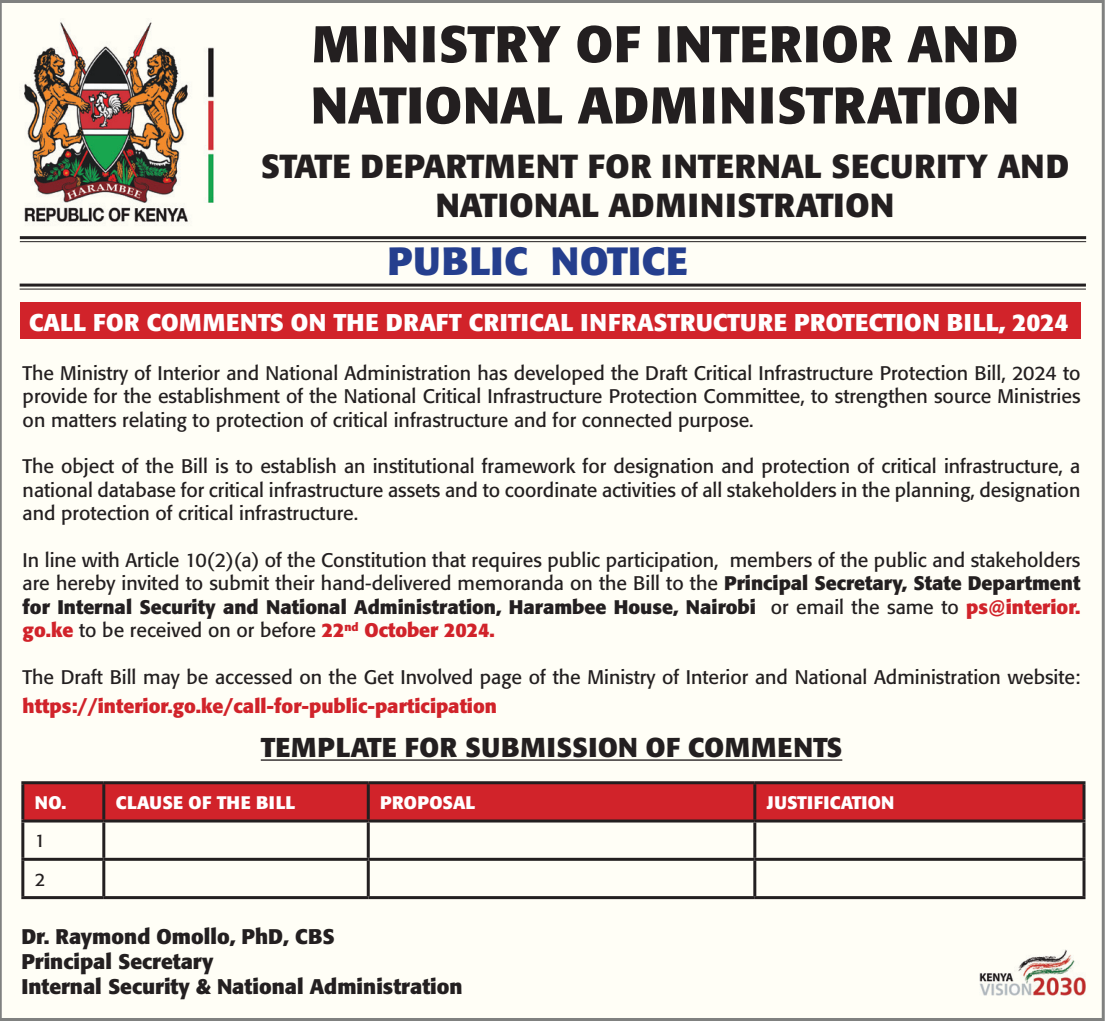
<style>
.page{position:relative;width:1106px;height:1021px;background:#fff}
.page>*{position:absolute;margin:0;border:0;box-sizing:border-box;transform-origin:0 0}
.t1{font:700 51px/61.2px "Formata";letter-spacing:.02em;color:#231f20}
.t2{font:700 39px "Formata";letter-spacing:.02em;color:#253f8e}
.t3{font:700 33px/39.6px "Formata";color:#231f20;text-align:center}
.t4{font:700 27px "Formata";letter-spacing:.02em;color:#231f20}
.t5{font:700 24px "Formata";letter-spacing:.01em;color:#fff}
.t6{font:700 21px/25.2px "Formata";color:#231f20}
.t7{font:19.5px/23.4px "Formata";color:#231f20;text-align:justify}
.t8{font:700 19.5px "Formata";color:#d1232a}
.t9{font:700 18px "Formata";letter-spacing:.02em;color:#fff}
.t10{font:700 18px "Formata";color:#fff}
.t11{font:18px/38.4px "Formata";color:#231f20}
.s1{font-weight:700}
.s2{font-weight:700;color:#d1232a}
</style>
<div class="page">
<div style="left:0;top:0;width:1104px;height:1020px;background:#fffef6"></div>
<img style="left:979px;top:949px;width:106px;height:47px">
<img style="left:20px;top:19px;width:200px;height:209px">
<div style="left:20px;top:303px;width:1060px;height:36px;background:#d1232a"></div>
<hr style="left:20px;top:236px;width:1066px;height:3px;background:#231f20">
<hr style="left:20px;top:241px;width:1066px;height:1px;background:#231f20">
<hr style="left:261px;top:759px;width:581px;height:1px;background:#231f20">
<div style="left:24px;top:784px;width:1058px;height:35px;background:#d1232a"></div>
<hr style="left:21px;top:781px;width:83px;height:3px;background:#231f20">
<hr style="left:21px;top:784px;width:3px;height:35px;background:#231f20">
<hr style="left:104px;top:781px;width:264px;height:3px;background:#231f20">
<hr style="left:102px;top:784px;width:3px;height:35px;background:#231f20">
<hr style="left:368px;top:781px;width:387px;height:3px;background:#231f20">
<hr style="left:367px;top:784px;width:3px;height:35px;background:#231f20">
<hr style="left:754px;top:781px;width:331px;height:3px;background:#231f20">
<hr style="left:753px;top:784px;width:3px;height:35px;background:#231f20">
<hr style="left:1082px;top:784px;width:3px;height:35px;background:#231f20">
<hr style="left:21px;top:819px;width:83px;height:3px;background:#231f20">
<hr style="left:21px;top:822px;width:3px;height:35px;background:#231f20">
<hr style="left:104px;top:819px;width:264px;height:3px;background:#231f20">
<hr style="left:102px;top:822px;width:3px;height:35px;background:#231f20">
<hr style="left:368px;top:819px;width:387px;height:3px;background:#231f20">
<hr style="left:367px;top:822px;width:3px;height:35px;background:#231f20">
<hr style="left:754px;top:819px;width:331px;height:3px;background:#231f20">
<hr style="left:753px;top:822px;width:3px;height:35px;background:#231f20">
<hr style="left:1082px;top:822px;width:3px;height:35px;background:#231f20">
<hr style="left:21px;top:857px;width:83px;height:3px;background:#231f20">
<hr style="left:21px;top:860px;width:3px;height:36px;background:#231f20">
<hr style="left:104px;top:857px;width:264px;height:3px;background:#231f20">
<hr style="left:102px;top:860px;width:3px;height:36px;background:#231f20">
<hr style="left:368px;top:857px;width:387px;height:3px;background:#231f20">
<hr style="left:367px;top:860px;width:3px;height:36px;background:#231f20">
<hr style="left:754px;top:857px;width:331px;height:3px;background:#231f20">
<hr style="left:753px;top:860px;width:3px;height:36px;background:#231f20">
<hr style="left:1082px;top:860px;width:3px;height:36px;background:#231f20">
<hr style="left:21px;top:896px;width:83px;height:3px;background:#231f20">
<hr style="left:104px;top:896px;width:264px;height:3px;background:#231f20">
<hr style="left:368px;top:896px;width:387px;height:3px;background:#231f20">
<hr style="left:754px;top:896px;width:331px;height:3px;background:#231f20">
<hr style="left:20px;top:283px;width:1065px;height:3px;background:#231f20">
<hr style="left:20px;top:288px;width:1065px;height:1px;background:#231f20">
<h1 class="t1" style="left:311px;top:13px;width:709px">MINISTRY OF INTERIOR AND<br>NATIONAL ADMINISTRATION</h1>
<h3 class="t3" style="left:261px;top:146px;width:810px">STATE DEPARTMENT FOR INTERNAL SECURITY AND<br>NATIONAL ADMINISTRATION</h3>
<h2 class="t2" style="left:387px;top:236px;width:302px">PUBLIC NOTICE</h2>
<p class="t5" style="left:29px;top:307px;width:1040px">CALL FOR COMMENTS ON THE DRAFT CRITICAL INFRASTRUCTURE PROTECTION BILL, 2024</p>
<p class="t7" style="left:23px;top:361px;width:1059px">The Ministry of Interior and National Administration has developed the Draft Critical Infrastructure Protection Bill, 2024 to provide for the establishment of the National Critical Infrastructure Protection Committee, to strengthen source Ministries on matters relating to protection of critical infrastructure and for connected purpose.</p>
<p class="t7" style="left:23px;top:455px;width:1059px">The object of the Bill is to establish an institutional framework for designation and protection of critical infrastructure, a national database for critical infrastructure assets and to coordinate activities of all stakeholders in the planning, designation and protection of critical infrastructure.</p>
<p class="t7" style="left:23px;top:548px;width:1059px">In line with Article 10(2)(a) of the Constitution that requires public participation, members of the public and stakeholders are hereby invited to submit their hand-delivered memoranda on the Bill to the <span class="s1">Principal Secretary, State Department for Internal Security and National Administration, Harambee House, Nairobi</span> or email the same to <span class="s2">ps@interior. go.ke</span> to be received on or before <span class="s2">22</span><sup>nd</sup> <span class="s2">October 2024.</span></p>
<p class="t7" style="left:23px;top:665px;width:1059px">The Draft Bill may be accessed on the Get Involved page of the Ministry of Interior and National Administration website:</p>
<p class="t8" style="left:23px;top:693px;width:476px">https://interior.go.ke/call-for-public-participation</p>
<h3 class="t4" style="left:261px;top:731px;width:583px">TEMPLATE FOR SUBMISSION OF COMMENTS</h3>
<p class="t9" style="left:35px;top:791px;width:33px">NO.</p>
<p class="t9" style="left:116px;top:791px;width:181px">CLAUSE OF THE BILL</p>
<p class="t10" style="left:380px;top:791px;width:96px">PROPOSAL</p>
<p class="t9" style="left:766px;top:791px;width:129px">JUSTIFICATION</p>
<p class="t11" style="left:35px;top:821px;width:12px">1<br>2</p>
<p class="t6" style="left:21px;top:923px;width:443px">Dr. Raymond Omollo, PhD, CBS<br>Principal Secretary<br>Internal Security &amp; National Administration</p>
</div>
